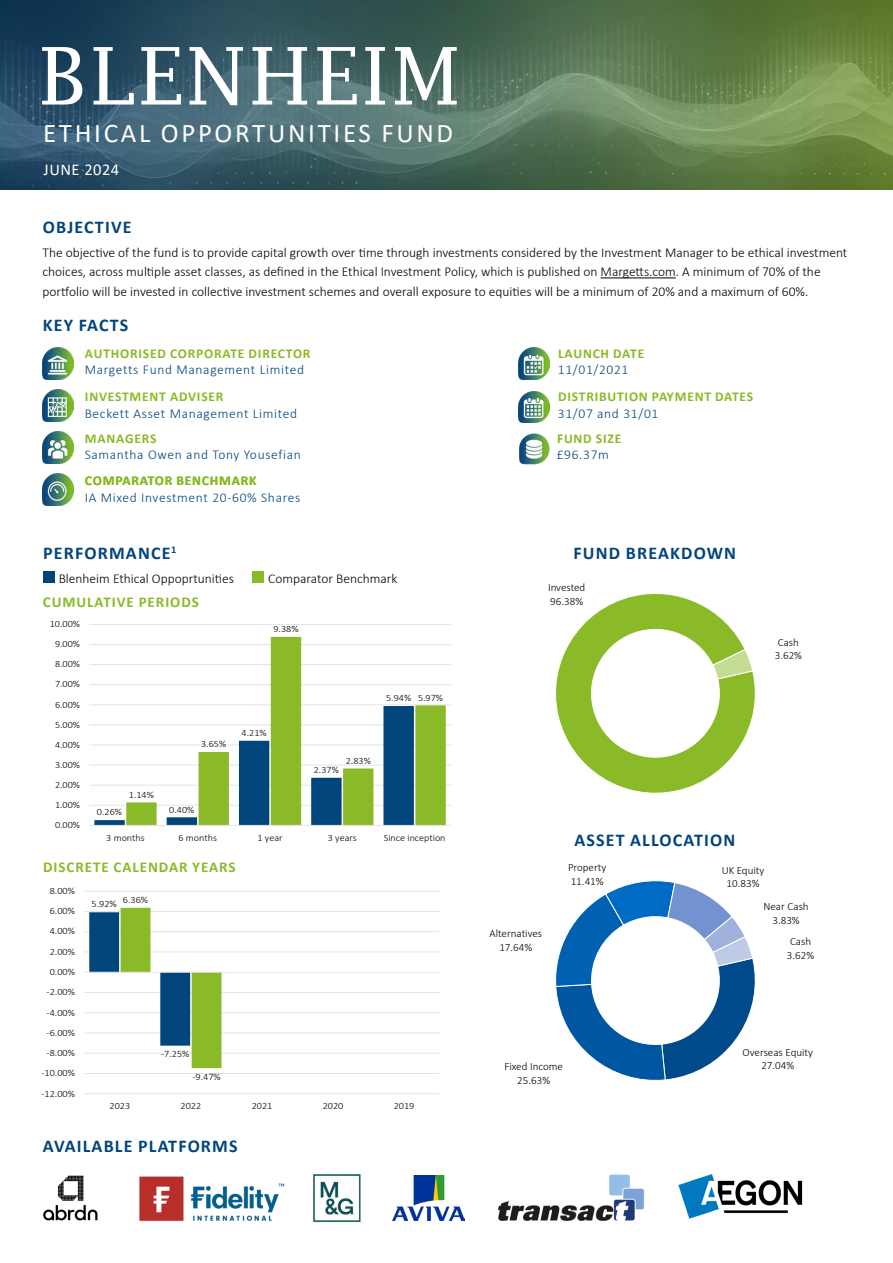
<style>
.page{position:relative;width:893px;height:1263px;background:#fff}
.page>*{position:absolute;margin:0;border:0;box-sizing:border-box;transform-origin:0 0}
.t1{font:79.5px "Lucida Fax";letter-spacing:.03em;color:#fff}
.t2{font:27px "Calibri";letter-spacing:.1em;color:#fff}
.t3{font:700 18px "Calibri";letter-spacing:.065em;color:#00457c}
.t4{font:16.5px "Calibri";letter-spacing:.03em;color:#fff}
.t5{font:700 15px "Calibri";letter-spacing:.065em;color:#8aba27}
.t6{font:300 13.5px/19.5px "Calibri";color:#000}
.t7{font:300 13.5px "Calibri";letter-spacing:.05em;color:#00457c}
.t8{font:700 13.5px "Calibri";letter-spacing:.06em;color:#8aba27}
.t9{font:300 11.1px/13.5px "Calibri";color:#000}
.t10{font:300 9.75px "Calibri";color:#000;scale:1.05 1}
.t11{font:300 9.6px "Calibri";color:#000;scale:1.05 1}
</style>
<div class="page">
<img style="left:0;top:0;width:893px;height:189px">
<img style="left:43px;top:1175px;width:55px;height:46px">
<img style="left:312px;top:1172px;width:49px;height:51px">
<img style="left:678px;top:1174px;width:125px;height:45px">
<img style="left:498px;top:1174px;width:146px;height:47px">
<img style="left:139px;top:1176px;width:146px;height:45px">
<img style="left:392px;top:1175px;width:73px;height:45px">
<img style="left:519px;top:433px;width:31px;height:31px">
<img style="left:519px;top:391px;width:31px;height:31px">
<img style="left:519px;top:348px;width:31px;height:31px">
<img style="left:43px;top:474px;width:31px;height:31px">
<img style="left:43px;top:348px;width:31px;height:31px">
<img style="left:43px;top:390px;width:31px;height:31px">
<img style="left:43px;top:432px;width:31px;height:31px">
<hr style="left:601px;top:278px;width:75px;height:1px;background:#000">
<div style="left:43px;top:571px;width:11px;height:12px;background:#00457c"></div>
<div style="left:252px;top:571px;width:12px;height:12px;background:#8aba27"></div>
<svg style="left:555px;top:593px;width:201px;height:201px"></svg>
<svg style="left:712px;top:648px;width:42px;height:32px"></svg>
<hr style="left:89px;top:805px;width:362px;height:1px;background:#e3e3e3">
<hr style="left:89px;top:785px;width:362px;height:1px;background:#e3e3e3">
<hr style="left:89px;top:765px;width:362px;height:1px;background:#e3e3e3">
<hr style="left:89px;top:745px;width:362px;height:1px;background:#e3e3e3">
<hr style="left:89px;top:725px;width:362px;height:1px;background:#e3e3e3">
<hr style="left:89px;top:704px;width:362px;height:1px;background:#e3e3e3">
<hr style="left:89px;top:684px;width:362px;height:1px;background:#e3e3e3">
<hr style="left:89px;top:664px;width:362px;height:1px;background:#e3e3e3">
<hr style="left:89px;top:644px;width:362px;height:1px;background:#e3e3e3">
<hr style="left:89px;top:624px;width:362px;height:1px;background:#e3e3e3">
<svg style="left:94px;top:724px;width:32px;height:101px"></svg>
<svg style="left:126px;top:637px;width:320px;height:188px"></svg>
<hr style="left:89px;top:825px;width:362px;height:1px;background:#e3e3e3">
<hr style="left:84px;top:1093px;width:356px;height:1px;background:#e3e3e3">
<hr style="left:84px;top:1073px;width:356px;height:1px;background:#e3e3e3">
<hr style="left:84px;top:1053px;width:356px;height:1px;background:#e3e3e3">
<hr style="left:84px;top:1033px;width:356px;height:1px;background:#e3e3e3">
<hr style="left:84px;top:1012px;width:356px;height:1px;background:#e3e3e3">
<hr style="left:84px;top:992px;width:356px;height:1px;background:#e3e3e3">
<hr style="left:84px;top:952px;width:356px;height:1px;background:#e3e3e3">
<hr style="left:84px;top:931px;width:356px;height:1px;background:#e3e3e3">
<hr style="left:84px;top:911px;width:356px;height:1px;background:#e3e3e3">
<hr style="left:84px;top:891px;width:356px;height:1px;background:#e3e3e3">
<svg style="left:89px;top:908px;width:132px;height:160px"></svg>
<hr style="left:84px;top:972px;width:356px;height:1px;background:#e3e3e3">
<svg style="left:555px;top:880px;width:201px;height:201px"></svg>
<div style="left:612px;top:937px;width:86px;height:86px;background:#fff;border-radius:50%"></div>
<h1 class="t1" style="left:38px;top:30px;width:424px">BLENHEIM</h1>
<h2 class="t2" style="left:43px;top:114px;width:412px">ETHICAL OPPORTUNITIES FUND</h2>
<p class="t4" style="left:44px;top:159px;width:77px">JUNE 2024</p>
<h3 class="t3" style="left:43px;top:214px;width:90px">OBJECTIVE</h3>
<p class="t6" style="left:43px;top:242px;width:806px">The objective of the fund is to provide capital growth over time through investments considered by the Investment Manager to be ethical investment choices, across multiple asset classes, as defined in the Ethical Investment Policy, which is published on Margetts.com. A minimum of 70% of the portfolio will be invested in collective investment schemes and overall exposure to equities will be a minimum of 20% and a maximum of 60%.</p>
<h3 class="t3" style="left:43px;top:313px;width:87px">KEY FACTS</h3>
<p class="t8" style="left:85px;top:344px;width:227px">AUTHORISED CORPORATE DIRECTOR</p>
<p class="t7" style="left:85px;top:361px;width:221px">Margetts Fund Management Limited</p>
<p class="t8" style="left:85px;top:387px;width:140px">INVESTMENT ADVISER</p>
<p class="t7" style="left:85px;top:405px;width:214px">Beckett Asset Management Limited</p>
<p class="t8" style="left:85px;top:429px;width:73px">MANAGERS</p>
<p class="t7" style="left:85px;top:446px;width:218px">Samantha Owen and Tony Yousefian</p>
<p class="t8" style="left:85px;top:471px;width:173px">COMPARATOR BENCHMARK</p>
<p class="t7" style="left:85px;top:489px;width:217px">IA Mixed Investment 20-60% Shares</p>
<h3 class="t3" style="left:43px;top:540px;width:135px">PERFORMANCE<sup>1</sup></h3>
<p class="t6" style="left:59px;top:568px;width:177px">Blenheim Ethical Oppoprtunities</p>
<p class="t6" style="left:268px;top:568px;width:131px">Comparator Benchmark</p>
<p class="t5" style="left:43px;top:591px;width:158px">CUMULATIVE PERIODS</p>
<p class="t11" style="left:50px;top:618px;width:30px">10.00%</p>
<p class="t11" style="left:55px;top:638px;width:25px">9.00%</p>
<p class="t11" style="left:55px;top:658px;width:25px">8.00%</p>
<p class="t11" style="left:55px;top:678px;width:25px">7.00%</p>
<p class="t11" style="left:55px;top:698px;width:25px">6.00%</p>
<p class="t11" style="left:55px;top:718px;width:25px">5.00%</p>
<p class="t11" style="left:55px;top:739px;width:25px">4.00%</p>
<p class="t11" style="left:55px;top:759px;width:25px">3.00%</p>
<p class="t11" style="left:55px;top:779px;width:25px">2.00%</p>
<p class="t11" style="left:55px;top:799px;width:25px">1.00%</p>
<p class="t11" style="left:55px;top:819px;width:25px">0.00%</p>
<p class="t11" style="left:129px;top:788px;width:25px">1.14%</p>
<p class="t11" style="left:201px;top:738px;width:25px">3.65%</p>
<p class="t11" style="left:97px;top:806px;width:25px">0.26%</p>
<p class="t11" style="left:169px;top:803px;width:25px">0.40%</p>
<p class="t11" style="left:273px;top:623px;width:25px">9.38%</p>
<p class="t11" style="left:242px;top:727px;width:25px">4.21%</p>
<p class="t11" style="left:418px;top:691px;width:25px">5.97%</p>
<p class="t11" style="left:386px;top:692px;width:25px">5.94%</p>
<p class="t11" style="left:346px;top:755px;width:25px">2.83%</p>
<p class="t11" style="left:314px;top:764px;width:25px">2.37%</p>
<p class="t11" style="left:106px;top:831px;width:38px">3 months</p>
<p class="t11" style="left:179px;top:831px;width:38px">6 months</p>
<p class="t11" style="left:258px;top:831px;width:25px">1 year</p>
<p class="t11" style="left:328px;top:831px;width:29px">3 years</p>
<p class="t11" style="left:384px;top:831px;width:60px">Since inception</p>
<p class="t5" style="left:43px;top:857px;width:194px">DISCRETE CALENDAR YEARS</p>
<p class="t10" style="left:50px;top:885px;width:25px">8.00%</p>
<p class="t10" style="left:50px;top:905px;width:25px">6.00%</p>
<p class="t10" style="left:50px;top:925px;width:25px">4.00%</p>
<p class="t10" style="left:50px;top:945px;width:25px">2.00%</p>
<p class="t10" style="left:50px;top:966px;width:25px">0.00%</p>
<p class="t10" style="left:47px;top:986px;width:28px">-2.00%</p>
<p class="t10" style="left:47px;top:1006px;width:28px">-4.00%</p>
<p class="t10" style="left:47px;top:1026px;width:28px">-6.00%</p>
<p class="t10" style="left:47px;top:1047px;width:28px">-8.00%</p>
<p class="t10" style="left:41px;top:1067px;width:33px">-10.00%</p>
<p class="t10" style="left:41px;top:1087px;width:33px">-12.00%</p>
<p class="t10" style="left:123px;top:894px;width:26px">6.36%</p>
<p class="t10" style="left:92px;top:898px;width:26px">5.92%</p>
<p class="t10" style="left:161px;top:1048px;width:29px">-7.25%</p>
<p class="t10" style="left:192px;top:1070px;width:29px">-9.47%</p>
<p class="t10" style="left:110px;top:1100px;width:21px">2023</p>
<p class="t10" style="left:181px;top:1100px;width:21px">2022</p>
<p class="t10" style="left:252px;top:1100px;width:21px">2021</p>
<p class="t10" style="left:323px;top:1100px;width:21px">2020</p>
<p class="t10" style="left:394px;top:1100px;width:21px">2019</p>
<h3 class="t3" style="left:43px;top:1133px;width:196px">AVAILABLE PLATFORMS</h3>
<p class="t8" style="left:558px;top:344px;width:88px">LAUNCH DATE</p>
<p class="t7" style="left:558px;top:361px;width:72px">11/01/2021</p>
<p class="t8" style="left:558px;top:387px;width:197px">DISTRIBUTION PAYMENT DATES</p>
<p class="t7" style="left:558px;top:405px;width:102px">31/07 and 31/01</p>
<p class="t8" style="left:557px;top:428px;width:66px">FUND SIZE</p>
<p class="t7" style="left:557px;top:446px;width:54px">£96.37m</p>
<h3 class="t3" style="left:574px;top:540px;width:164px">FUND BREAKDOWN</h3>
<p class="t9" style="left:548px;top:581px;width:39px">Invested<br>96.38%</p>
<p class="t9" style="left:775px;top:635px;width:29px">Cash<br>3.62%</p>
<h3 class="t3" style="left:574px;top:828px;width:163px">ASSET ALLOCATION</h3>
<p class="t9" style="left:568px;top:861px;width:40px">Property<br>11.41%</p>
<p class="t9" style="left:722px;top:863px;width:44px;text-align:center">UK Equity<br>10.83%</p>
<p class="t9" style="left:489px;top:927px;width:54px;text-align:center">Alternatives<br>17.64%</p>
<p class="t9" style="left:763px;top:900px;width:47px;text-align:center">Near Cash<br>3.83%</p>
<p class="t9" style="left:787px;top:935px;width:29px">Cash<br>3.62%</p>
<p class="t9" style="left:743px;top:1045px;width:72px">Overseas Equity</p>
<p class="t9" style="left:504px;top:1059px;width:60px">Fixed Income</p>
<p class="t9" style="left:761px;top:1058px;width:35px">27.04%</p>
<p class="t9" style="left:517px;top:1073px;width:35px">25.63%</p>
</div>
